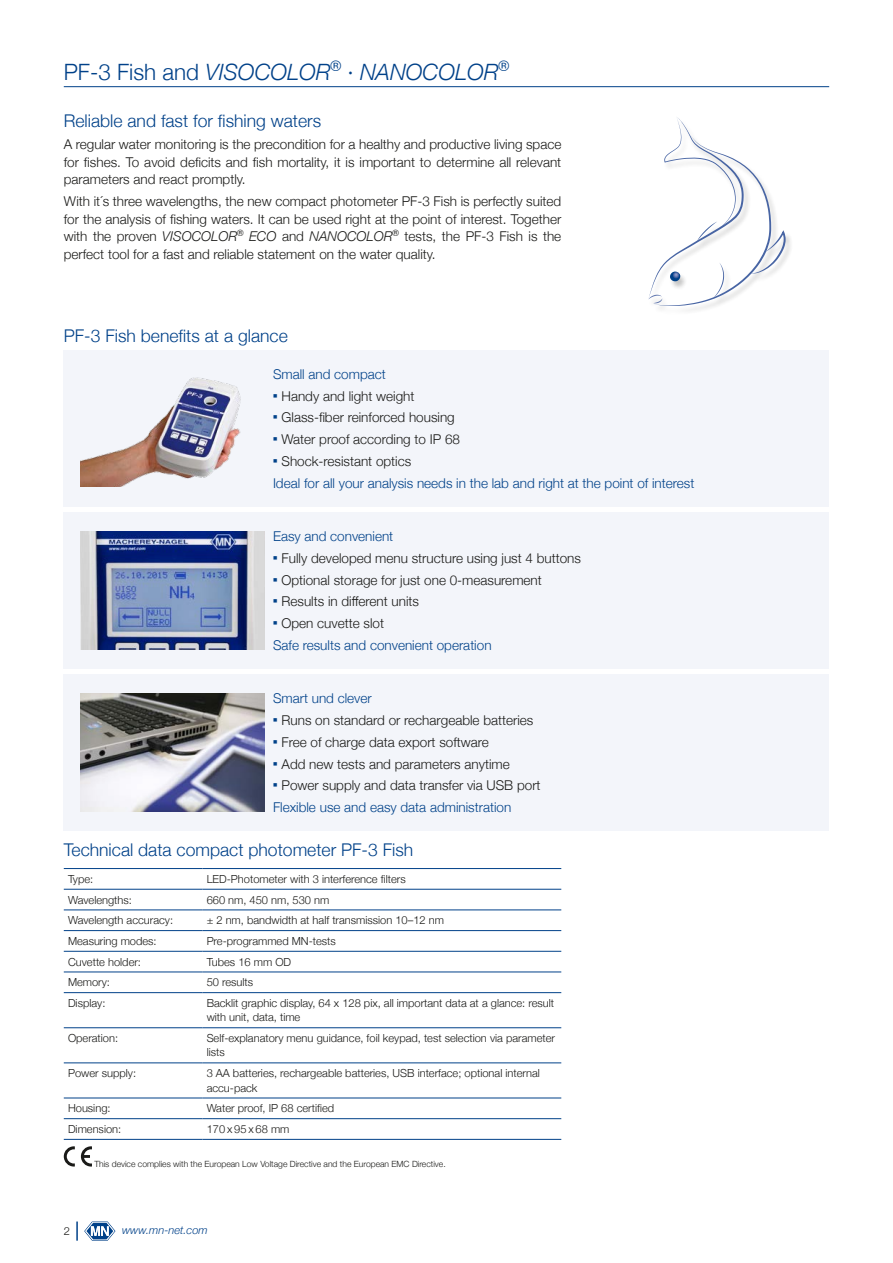
<style>
.page{position:relative;width:893px;height:1263px;background:#fff}
.page>*{position:absolute;margin:0;border:0;box-sizing:border-box;transform-origin:0 0}
.t1{font:italic 300 22.5px "Helvetica Neue";color:#004189}
.t2{font:300 17.55px "Helvetica Neue";color:#004189}
.t3{font:300 13.5px/17.5px "Helvetica Neue";color:#1a1a18;text-align:justify}
.t4{font:300 13.5px/21.8px "Helvetica Neue";color:#004189}
.t5{font:300 11.1px/14.4px "Helvetica Neue";color:#1a1a18}
.t6{font:italic 300 11.1px "Helvetica Neue";color:#004189}
.t7{font:300 8.55px "Helvetica Neue";color:#1a1a18}
.s1{font-style:normal}
.s2{font-style:italic}
.s3{color:#1a1a18}
.s4{color:#004189}
</style>
<div class="page">
<hr style="left:76px;top:1221px;width:2px;height:20px;background:#004189">
<svg style="left:84px;top:1221px;width:31px;height:20px"></svg>
<hr style="left:64px;top:86px;width:765px;height:1px;background:#004189">
<hr style="left:64px;top:868px;width:138px;height:1px;background:#004189">
<hr style="left:202px;top:868px;width:359px;height:1px;background:#004189">
<hr style="left:64px;top:889px;width:138px;height:1px;background:#004189">
<hr style="left:202px;top:889px;width:359px;height:1px;background:#004189">
<hr style="left:64px;top:910px;width:138px;height:1px;background:#004189">
<hr style="left:202px;top:910px;width:359px;height:1px;background:#004189">
<hr style="left:64px;top:930px;width:138px;height:1px;background:#004189">
<hr style="left:202px;top:930px;width:359px;height:1px;background:#004189">
<hr style="left:64px;top:951px;width:138px;height:1px;background:#004189">
<hr style="left:202px;top:951px;width:359px;height:1px;background:#004189">
<hr style="left:64px;top:972px;width:138px;height:1px;background:#004189">
<hr style="left:202px;top:972px;width:359px;height:1px;background:#004189">
<hr style="left:64px;top:992px;width:138px;height:1px;background:#004189">
<hr style="left:202px;top:992px;width:359px;height:1px;background:#004189">
<hr style="left:64px;top:1027px;width:138px;height:1px;background:#004189">
<hr style="left:202px;top:1027px;width:359px;height:1px;background:#004189">
<hr style="left:64px;top:1062px;width:138px;height:1px;background:#004189">
<hr style="left:202px;top:1062px;width:359px;height:1px;background:#004189">
<hr style="left:64px;top:1098px;width:138px;height:1px;background:#004189">
<hr style="left:202px;top:1098px;width:359px;height:1px;background:#004189">
<hr style="left:64px;top:1118px;width:138px;height:1px;background:#004189">
<hr style="left:202px;top:1118px;width:359px;height:1px;background:#004189">
<hr style="left:64px;top:1139px;width:138px;height:1px;background:#004189">
<hr style="left:202px;top:1139px;width:359px;height:1px;background:#004189">
<svg style="left:64px;top:1146px;width:11px;height:20px"></svg>
<svg style="left:81px;top:1146px;width:11px;height:20px"></svg>
<div style="left:64px;top:350px;width:765px;height:157px;background:#f3f5fa"></div>
<img style="left:81px;top:377px;width:160px;height:110px">
<div style="left:64px;top:512px;width:765px;height:157px;background:#f3f5fa"></div>
<img style="left:81px;top:531px;width:183px;height:118px">
<div style="left:64px;top:674px;width:765px;height:157px;background:#f3f5fa"></div>
<img style="left:81px;top:693px;width:184px;height:118px">
<svg style="left:648px;top:117px;width:138px;height:189px"></svg>
<h1 class="t1" style="left:64px;top:54px;width:447px"><span class="s1">PF-3 Fish and</span> VISOCOLOR<sup>®</sup> <span class="s1">·</span> NANOCOLOR<sup>®</sup></h1>
<p class="t2" style="left:64px;top:107px;width:259px">Reliable and fast for fishing waters</p>
<p class="t3" style="left:64px;top:135px;width:499px">A regular water monitoring is the precondition for a healthy and productive living space for fishes. To avoid deficits and fish mortality, it is important to determine all relevant parameters and react promptly.</p>
<p class="t3" style="left:64px;top:192px;width:499px">With it´s three wavelengths, the new compact photometer PF-3 Fish is perfectly suited for the analysis of fishing waters. It can be used right at the point of interest. Together with the proven <span class="s2">VISOCOLOR</span><sup>®</sup> <span class="s2">ECO</span> and <span class="s2">NANOCOLOR</span><sup>®</sup> tests, the PF-3 Fish is the perfect tool for a fast and reliable statement on the water quality.</p>
<p class="t2" style="left:64px;top:322px;width:225px">PF-3 Fish benefits at a glance</p>
<p class="t4" style="left:273px;top:362px;width:114px">Small and compact</p>
<p class="t3" style="left:273px;top:386px;width:143px"><sup>■</sup> Handy and light weight</p>
<p class="t3" style="left:273px;top:408px;width:183px"><sup>■</sup> Glass-fiber reinforced housing</p>
<p class="t3" style="left:273px;top:430px;width:189px"><sup>■</sup> Water proof according to IP 68</p>
<p class="t4" style="left:273px;top:450px;width:423px">■ <span class="s3">Shock-resistant optics<br></span>Ideal for all your analysis needs in the lab and right at the point of interest</p>
<p class="t4" style="left:273px;top:524px;width:122px">Easy and convenient</p>
<p class="t3" style="left:273px;top:548px;width:310px"><sup>■</sup> Fully developed menu structure using just 4 buttons</p>
<p class="t3" style="left:273px;top:570px;width:270px"><sup>■</sup> Optional storage for just one 0-measurement</p>
<p class="t3" style="left:273px;top:592px;width:148px"><sup>■</sup> Results in different units</p>
<p class="t4" style="left:273px;top:612px;width:220px">■ <span class="s3">Open cuvette slot<br></span>Safe results and convenient operation</p>
<p class="t4" style="left:273px;top:687px;width:100px">Smart und clever</p>
<p class="t3" style="left:273px;top:710px;width:262px"><sup>■</sup> Runs on standard or rechargeable batteries</p>
<p class="t3" style="left:273px;top:732px;width:217px"><sup>■</sup> Free of charge data export software</p>
<p class="t3" style="left:273px;top:754px;width:238px"><sup>■</sup> Add new tests and parameters anytime</p>
<p class="t3" style="left:273px;top:774px;width:269px;line-height:21.8px"><sup>■</sup> Power supply and data transfer via USB port<br><span class="s4">Flexible use and easy data administration</span></p>
<p class="t2" style="left:64px;top:835px;width:351px">Technical data compact photometer PF-3 Fish</p>
<p class="t5" style="left:68px;top:871px;width:27px">Type:</p>
<p class="t5" style="left:207px;top:871px;width:201px">LED-Photometer with 3 interference filters</p>
<p class="t5" style="left:68px;top:892px;width:65px">Wavelengths:</p>
<p class="t5" style="left:207px;top:892px;width:124px">660 nm, 450 nm, 530 nm</p>
<p class="t5" style="left:68px;top:912px;width:107px">Wavelength accuracy:</p>
<p class="t5" style="left:207px;top:912px;width:239px">± 2 nm, bandwidth at half transmission 10–12 nm</p>
<p class="t5" style="left:68px;top:933px;width:90px">Measuring modes:</p>
<p class="t5" style="left:207px;top:933px;width:131px">Pre-programmed MN-tests</p>
<p class="t5" style="left:68px;top:954px;width:74px">Cuvette holder:</p>
<p class="t5" style="left:207px;top:954px;width:86px">Tubes 16 mm OD</p>
<p class="t5" style="left:68px;top:974px;width:44px">Memory:</p>
<p class="t5" style="left:207px;top:974px;width:48px">50 results</p>
<p class="t5" style="left:68px;top:995px;width:39px">Display:</p>
<p class="t5" style="left:207px;top:995px;width:349px">Backlit graphic display, 64 x 128 pix, all important data at a glance: result with unit, data, time</p>
<p class="t5" style="left:68px;top:1030px;width:52px">Operation:</p>
<p class="t5" style="left:207px;top:1030px;width:350px">Self-explanatory menu guidance, foil keypad, test selection via parameter lists</p>
<p class="t5" style="left:68px;top:1065px;width:70px">Power supply:</p>
<p class="t5" style="left:207px;top:1065px;width:335px">3 AA batteries, rechargeable batteries, USB interface; optional internal accu-pack</p>
<p class="t5" style="left:68px;top:1100px;width:44px">Housing:</p>
<p class="t5" style="left:207px;top:1100px;width:129px">Water proof, IP 68 certified</p>
<p class="t5" style="left:68px;top:1121px;width:55px">Dimension:</p>
<p class="t5" style="left:207px;top:1121px;width:84px">170 x 95 x 68 mm</p>
<p class="t7" style="left:94px;top:1156px;width:353px">This device complies with the European Low Voltage Directive and the European EMC Directive.</p>
<p class="t5" style="left:64px;top:1223px;width:8px">2</p>
<p class="t6" style="left:122px;top:1221px;width:87px">www.mn-net.com</p>
</div>
